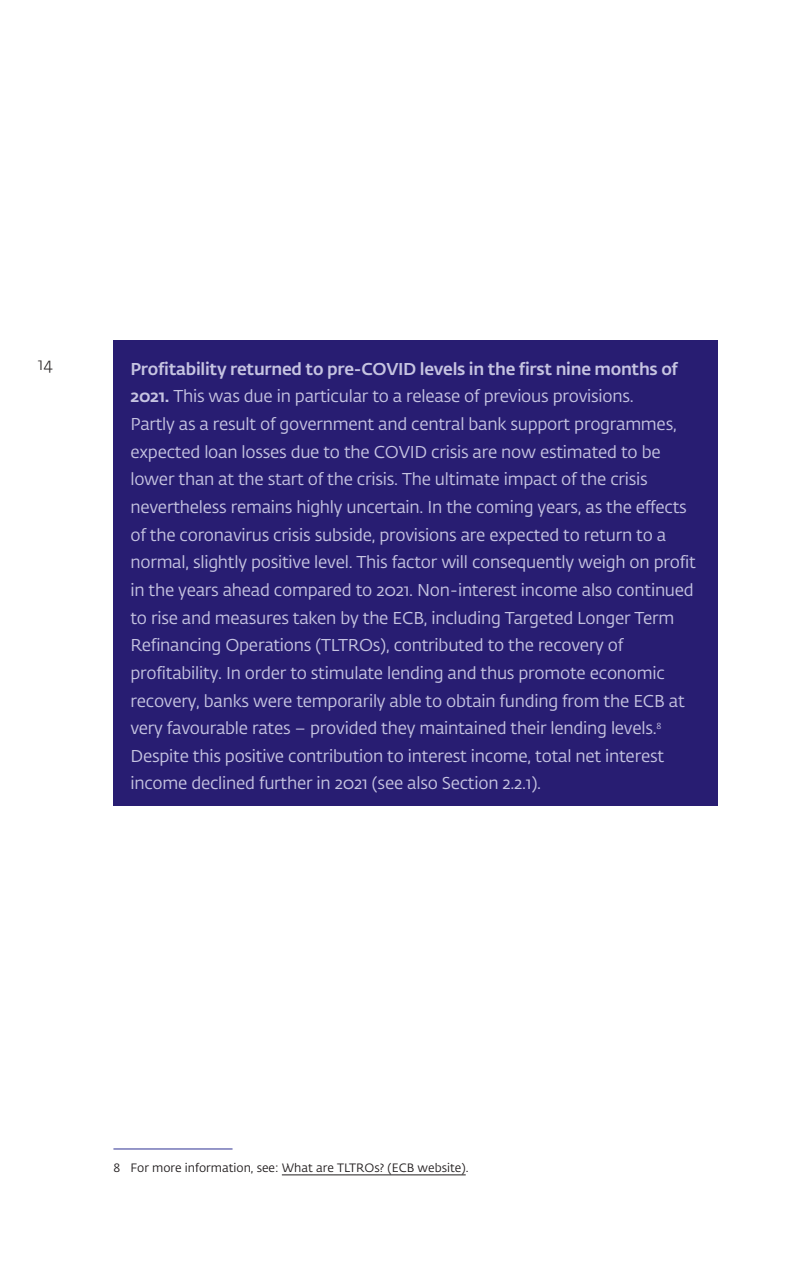
<style>
.page{position:relative;width:794px;height:1270px;background:#fff}
.page>*{position:absolute;margin:0;border:0;box-sizing:border-box;transform-origin:0 0}
.t1{font:17px/27.6px "DNB Fedra";letter-spacing:-.015em;color:#c6c4e1}
.t2{font:300 17px "DNB Fedra";color:#231f20}
.t3{font:12px "DNB Fedra";color:#231f20}
.s1{font-weight:500}
</style>
<div class="page">
<div style="left:113px;top:340px;width:605px;height:466px;background:#281d72"></div>
<hr style="left:113px;top:1148px;width:119px;height:1px;background:#2e3092">
<hr style="left:282px;top:1174px;width:184px;height:1px;background:#231f20">
<p class="t2" style="left:38px;top:354px;width:17px">14</p>
<p class="t1" style="left:130px;top:355px;width:567px"><span class="s1">Profitability returned to pre-COVID levels in the first nine months of 2021.</span> This was due in particular to a release of previous provisions.<br>Partly as a result of government and central bank support programmes, expected loan losses due to the COVID crisis are now estimated to be lower than at the start of the crisis. The ultimate impact of the crisis nevertheless remains highly uncertain. In the coming years, as the effects of the coronavirus crisis subside, provisions are expected to return to a normal, slightly positive level. This factor will consequently weigh on profit in the years ahead compared to 2021. Non-interest income also continued to rise and measures taken by the ECB, including Targeted Longer Term Refinancing Operations (TLTROs), contributed to the recovery of profitability. In order to stimulate lending and thus promote economic recovery, banks were temporarily able to obtain funding from the ECB at very favourable rates – provided they maintained their lending levels.<sup>8<br></sup>Despite this positive contribution to interest income, total net interest income declined further in 2021 (see also Section 2.2.1).</p>
<p class="t3" style="left:113px;top:1160px;width:356px">8 For more information, see: What are TLTROs? (ECB website).</p>
</div>
